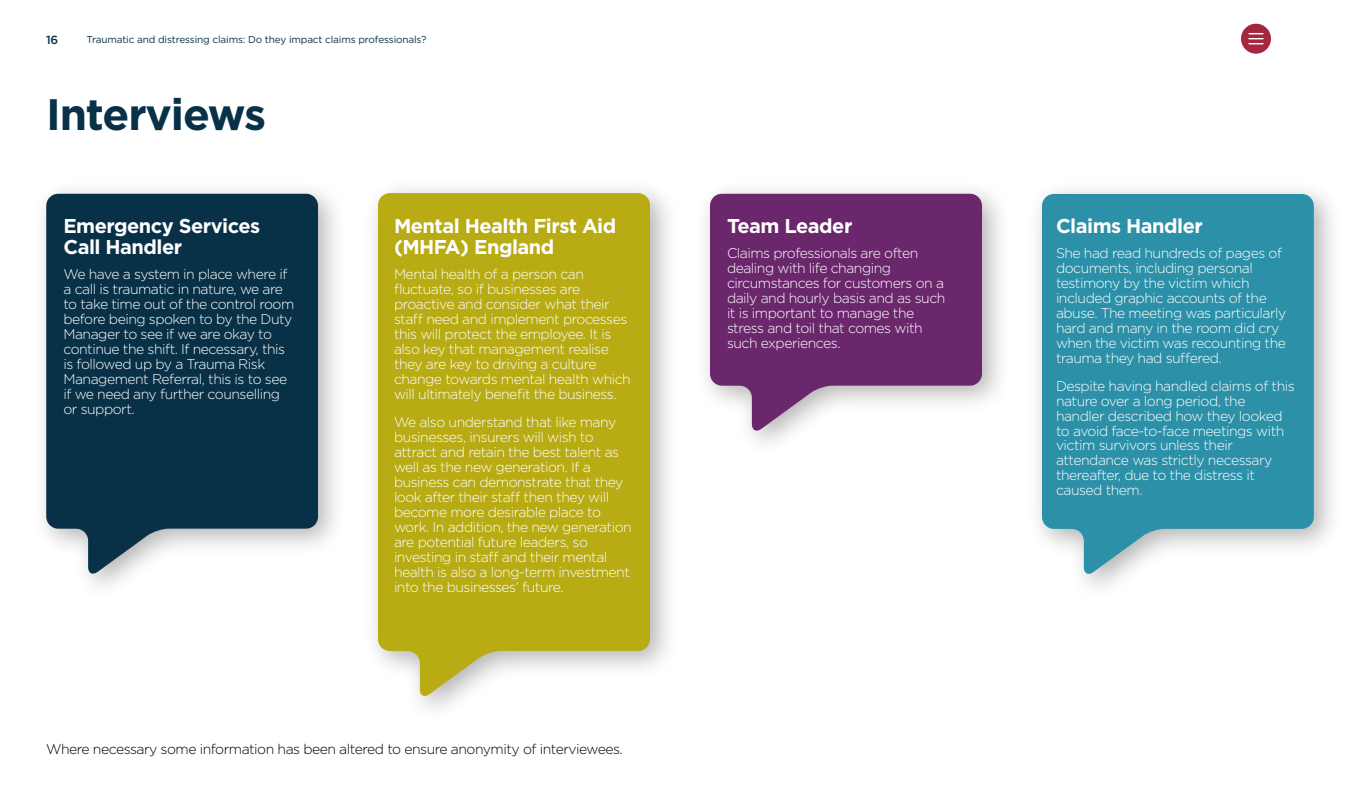
<style>
.page{position:relative;width:1360px;height:800px;background:#fff}
.page>*{position:absolute;margin:0;border:0;box-sizing:border-box;transform-origin:0 0}
.t1{font:700 44px "Gotham";letter-spacing:-.025em;color:#083147}
.t2{font:700 20px/21px "Gotham";letter-spacing:-.025em;color:#fff}
.t3{font:300 14px/15px "Gotham";letter-spacing:-.035em;color:#fff}
.t4{font:300 14px "Gotham";letter-spacing:-.035em;color:#000}
.t5{font:500 11.8px "Gotham";color:#083147}
.t6{font:10px "Gotham";letter-spacing:-.015em;color:#083147}
</style>
<div class="page">
<div style="left:1241px;top:24px;width:30px;height:30px;background:#a4263f;border-radius:50%"></div>
<svg style="left:1249px;top:33px;width:14px;height:11px"></svg>
<div style="left:31px;top:178px;width:316px;height:423px;background:#000;opacity:.3"></div>
<svg style="left:46px;top:194px;width:272px;height:382px;background:#214559"></svg>
<div style="left:363px;top:178px;width:317px;height:546px;background:#000;opacity:.3"></div>
<svg style="left:378px;top:193px;width:272px;height:505px;background:#bcb127"></svg>
<div style="left:695px;top:178px;width:317px;height:280px;background:#000;opacity:.3"></div>
<svg style="left:710px;top:194px;width:272px;height:239px;background:#814a83"></svg>
<div style="left:1027px;top:179px;width:316px;height:423px;background:#000;opacity:.3"></div>
<svg style="left:1042px;top:194px;width:272px;height:382px;background:#409aaf"></svg>
<p class="t5" style="left:46px;top:32px;width:14px">16</p>
<p class="t6" style="left:87px;top:33px;width:341px">Traumatic and distressing claims: Do they impact claims professionals?</p>
<h1 class="t1" style="left:46px;top:85px;width:222px">Interviews</h1>
<h2 class="t2" style="left:63px;top:215px;width:198px">Emergency Services<br>Call Handler</h2>
<p class="t3" style="left:63px;top:266px;width:233px">We have a system in place where if a call is traumatic in nature, we are to take time out of the control room before being spoken to by the Duty<br>Manager to see if we are okay to continue the shift. If necessary, this is followed up by a Trauma Risk<br>Management Referral, this is to see if we need any further counselling or support.</p>
<h2 class="t2" style="left:394px;top:215px;width:224px">Mental Health First Aid (MHFA) England</h2>
<p class="t3" style="left:394px;top:266px;width:238px">Mental health of a person can fluctuate, so if businesses are proactive and consider what their staff need and implement processes this will protect the employee. It is also key that management realise they are key to driving a culture change towards mental health which will ultimately benefit the business.</p>
<p class="t3" style="left:394px;top:414px;width:239px">We also understand that like many businesses, insurers will wish to attract and retain the best talent as well as the new generation. If a business can demonstrate that they look after their staff then they will become more desirable place to work. In addition, the new generation are potential future leaders, so investing in staff and their mental health is also a long-term investment into the businesses’ future.</p>
<p class="t4" style="left:46px;top:740px;width:578px">Where necessary some information has been altered to ensure anonymity of interviewees.</p>
<h2 class="t2" style="left:727px;top:215px;width:127px">Team Leader</h2>
<p class="t3" style="left:727px;top:245px;width:220px">Claims professionals are often dealing with life changing circumstances for customers on a daily and hourly basis and as such it is important to manage the stress and toil that comes with such experiences.</p>
<h2 class="t2" style="left:1056px;top:215px;width:148px">Claims Handler</h2>
<p class="t3" style="left:1056px;top:245px;width:232px">She had read hundreds of pages of documents, including personal testimony by the victim which included graphic accounts of the abuse. The meeting was particularly hard and many in the room did cry when the victim was recounting the trauma they had suffered.</p>
<p class="t3" style="left:1056px;top:378px;width:240px">Despite having handled claims of this nature over a long period, the handler described how they looked to avoid face-to-face meetings with victim survivors unless their attendance was strictly necessary thereafter, due to the distress it caused them.</p>
</div>
